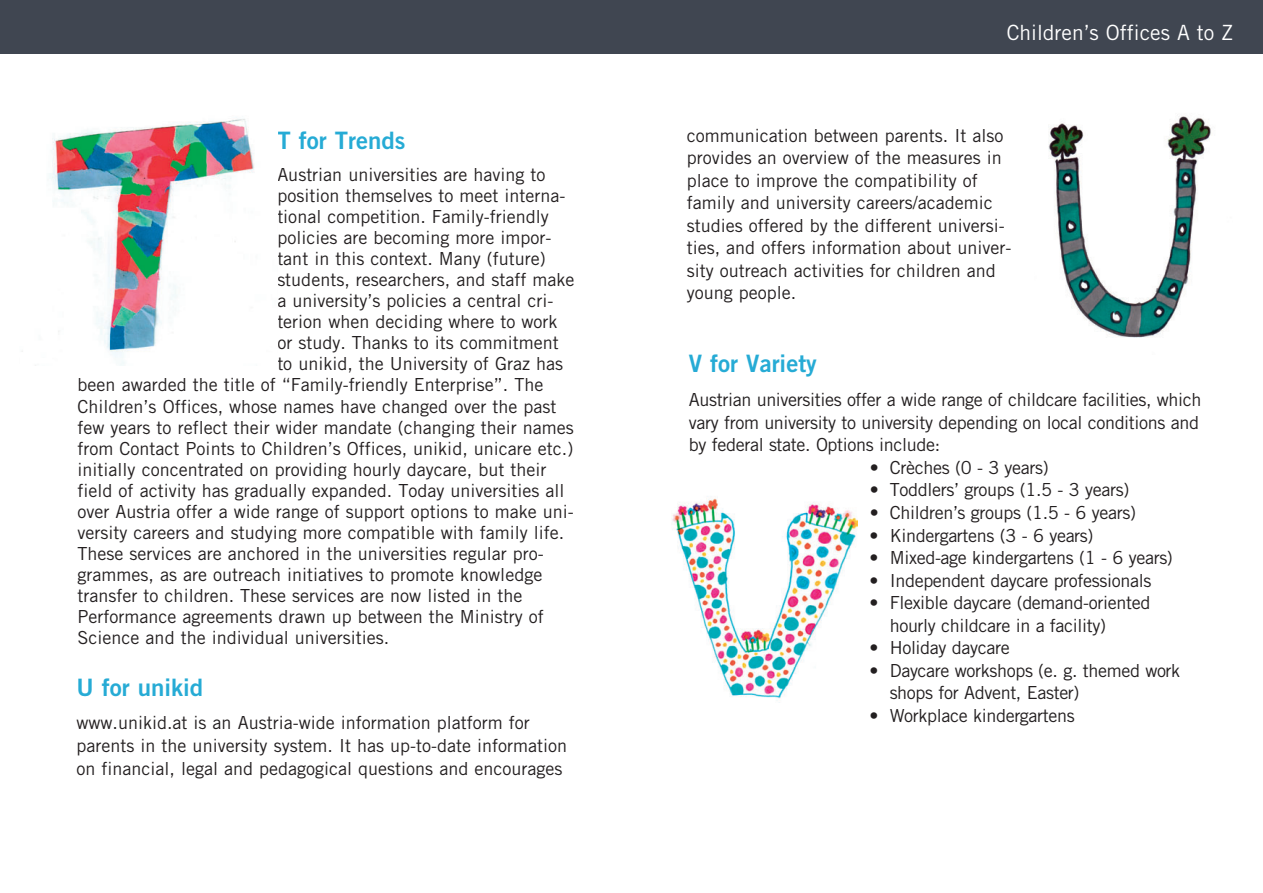
<style>
.page{position:relative;width:1263px;height:893px;background:#fff}
.page>*{position:absolute;margin:0;border:0;box-sizing:border-box;transform-origin:0 0}
.t1{font:24px "Trade Gothic Bold Two";color:#26abd5}
.t2{font:21px "Trade Gothic";color:#fff}
.t3{font:18px/22.5px "Trade Gothic";color:#231f20}
.t4{font:18px/22.5px "Trade Gothic";letter-spacing:-.02em;color:#231f20}
</style>
<div class="page">
<img style="left:22px;top:119px;width:232px;height:247px">
<img style="left:1048px;top:116px;width:163px;height:222px">
<img style="left:672px;top:496px;width:185px;height:207px">
<div style="left:0;top:0;width:1263px;height:53px;background:#404651"></div>
<h1 class="t1" style="left:277px;top:126px;width:130px">T for Trends</h1>
<p class="t3" style="left:277px;top:164px;width:270px">Austrian universities are having to</p>
<p class="t3" style="left:277px;top:185px;width:290px">position themselves to meet interna-</p>
<p class="t3" style="left:277px;top:206px;width:273px">tional competition. Family-friendly</p>
<p class="t3" style="left:277px;top:227px;width:276px">policies are becoming more impor-</p>
<p class="t3" style="left:277px;top:248px;width:270px">tant in this context. Many (future)</p>
<p class="t3" style="left:277px;top:269px;width:299px">students, researchers, and staff make</p>
<p class="t3" style="left:277px;top:290px;width:278px">a university’s policies a central cri-</p>
<p class="t3" style="left:277px;top:311px;width:282px">terion when deciding where to work</p>
<p class="t3" style="left:277px;top:332px;width:283px">or study. Thanks to its commitment</p>
<p class="t3" style="left:277px;top:353px;width:287px">to unikid, the University of Graz has</p>
<p class="t3" style="left:78px;top:374px;width:467px">been awarded the title of “Family-friendly Enterprise”. The</p>
<p class="t3" style="left:78px;top:395px;width:480px">Children’s Offices, whose names have changed over the past</p>
<p class="t3" style="left:78px;top:416px;width:498px">few years to reflect their wider mandate (changing their names</p>
<p class="t3" style="left:78px;top:437px;width:497px">from Contact Points to Children’s Offices, unikid, unicare etc.)</p>
<p class="t3" style="left:78px;top:458px;width:470px">initially concentrated on providing hourly daycare, but their</p>
<p class="t3" style="left:78px;top:479px;width:488px">field of activity has gradually expanded. Today universities all</p>
<p class="t3" style="left:78px;top:500px;width:498px">over Austria offer a wide range of support options to make uni-</p>
<p class="t3" style="left:78px;top:521px;width:488px">versity careers and studying more compatible with family life.</p>
<p class="t3" style="left:78px;top:542px;width:468px">These services are anchored in the universities regular pro-</p>
<p class="t3" style="left:78px;top:563px;width:466px">grammes, as are outreach initiatives to promote knowledge</p>
<p class="t3" style="left:78px;top:584px;width:446px">transfer to children. These services are now listed in the</p>
<p class="t3" style="left:78px;top:605px;width:468px">Performance agreements drawn up between the Ministry of</p>
<p class="t3" style="left:78px;top:626px;width:313px">Science and the individual universities.</p>
<h1 class="t1" style="left:77px;top:672px;width:128px">U for unikid</h1>
<p class="t3" style="left:77px;top:711px;width:492px">www.unikid.at is an Austria-wide information platform for parents in the university system. It has up-to-date information on financial, legal and pedagogical questions and encourages</p>
<p class="t2" style="left:1007px;top:19px;width:228px">Children’s Offices A to Z</p>
<p class="t3" style="left:687px;top:124px;width:326px">communication between parents. It also provides an overview of the measures in place to improve the compatibility of family and university careers/academic studies offered by the different universi&shy;ties, and offers information about univer&shy;sity outreach activities for children and young people.</p>
<h1 class="t1" style="left:689px;top:349px;width:130px">V for Variety</h1>
<p class="t4" style="left:689px;top:388px;width:514px">Austrian universities offer a wide range of childcare facilities, which vary from university to university depending on local conditions and by federal state. Options include:</p>
<p class="t4" style="left:870px;top:456px;width:181px">• Crèches (0 - 3 years)</p>
<p class="t4" style="left:870px;top:479px;width:261px">• Toddlers’ groups (1.5 - 3 years)</p>
<p class="t4" style="left:870px;top:501px;width:268px">• Children’s groups (1.5 - 6 years)</p>
<p class="t4" style="left:870px;top:524px;width:225px">• Kindergartens (3 - 6 years)</p>
<p class="t4" style="left:870px;top:546px;width:305px">• Mixed-age kindergartens (1 - 6 years)</p>
<p class="t4" style="left:869px;top:569px;width:283px">• Independent daycare professionals</p>
<p class="t4" style="left:890px;top:591px;width:262px;text-indent:-20px">• Flexible daycare (demand-oriented hourly childcare in a facility)</p>
<p class="t4" style="left:869px;top:636px;width:142px">• Holiday daycare</p>
<p class="t4" style="left:890px;top:659px;width:292px;text-indent:-20px">• Daycare workshops (e. g. themed work shops for Advent, Easter)</p>
<p class="t4" style="left:869px;top:704px;width:207px">• Workplace kindergartens</p>
</div>
